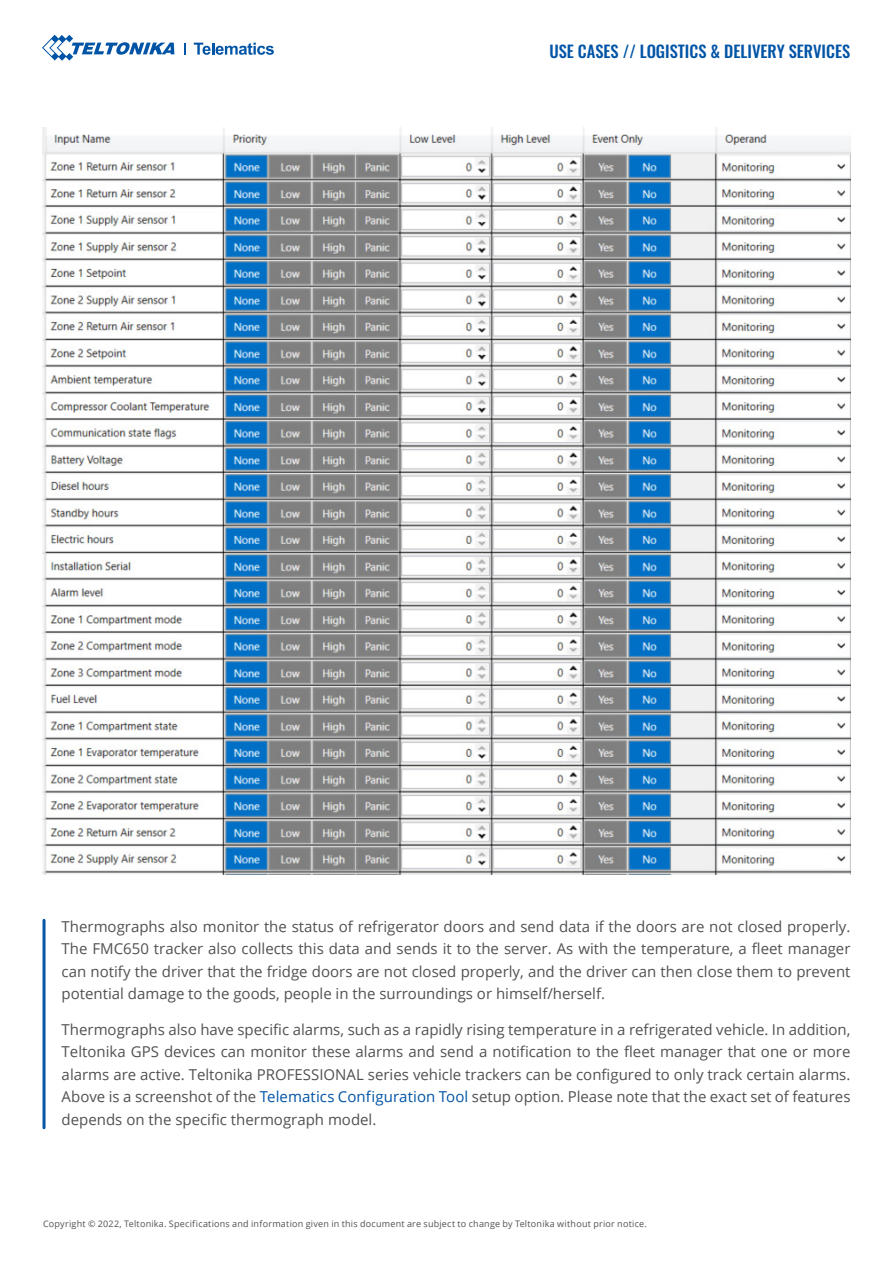
<style>
.page{position:relative;width:893px;height:1263px;background:#fff}
.page>*{position:absolute;margin:0;border:0;box-sizing:border-box;transform-origin:0 0}
.t1{font:500 16.5px "Oswald";color:#0054a6}
.t2{font:15px/22.5px "Open Sans";color:#515153;text-align:justify}
.t3{font:9px "Open Sans";letter-spacing:.025em;color:#515153}
.s1{color:#0054a6}
</style>
<div class="page">
<svg style="left:184px;top:43px;width:1px;height:12px"></svg>
<svg style="left:42px;top:35px;width:132px;height:26px"></svg>
<svg style="left:194px;top:43px;width:80px;height:12px"></svg>
<img style="left:43px;top:128px;width:807px;height:746px">
<hr style="left:43px;top:920px;width:3px;height:208px;background:#0556a5">
<p class="t1" style="left:549px;top:43px;width:302px">USE CASES // LOGISTICS &amp; DELIVERY SERVICES</p>
<p class="t2" style="left:62px;top:915px;width:790px">Thermographs also monitor the status of refrigerator doors and send data if the doors are not closed properly.<br>The FMC650 tracker also collects this data and sends it to the server. As with the temperature, a fleet manager can notify the driver that the fridge doors are not closed properly, and the driver can then close them to prevent potential damage to the goods, people in the surroundings or himself/herself.</p>
<p class="t2" style="left:62px;top:1017px;width:790px">Thermographs also have specific alarms, such as a rapidly rising temperature in a refrigerated vehicle. In addition, Teltonika GPS devices can monitor these alarms and send a notification to the fleet manager that one or more alarms are active. Teltonika PROFESSIONAL series vehicle trackers can be configured to only track certain alarms.<br>Above is a screenshot of the <span class="s1">Telematics Configuration Tool</span> setup option. Please note that the exact set of features depends on the specific thermograph model.</p>
<p class="t3" style="left:43px;top:1218px;width:605px">Copyright © 2022, Teltonika. Specifications and information given in this document are subject to change by Teltonika without prior notice.</p>
</div>
